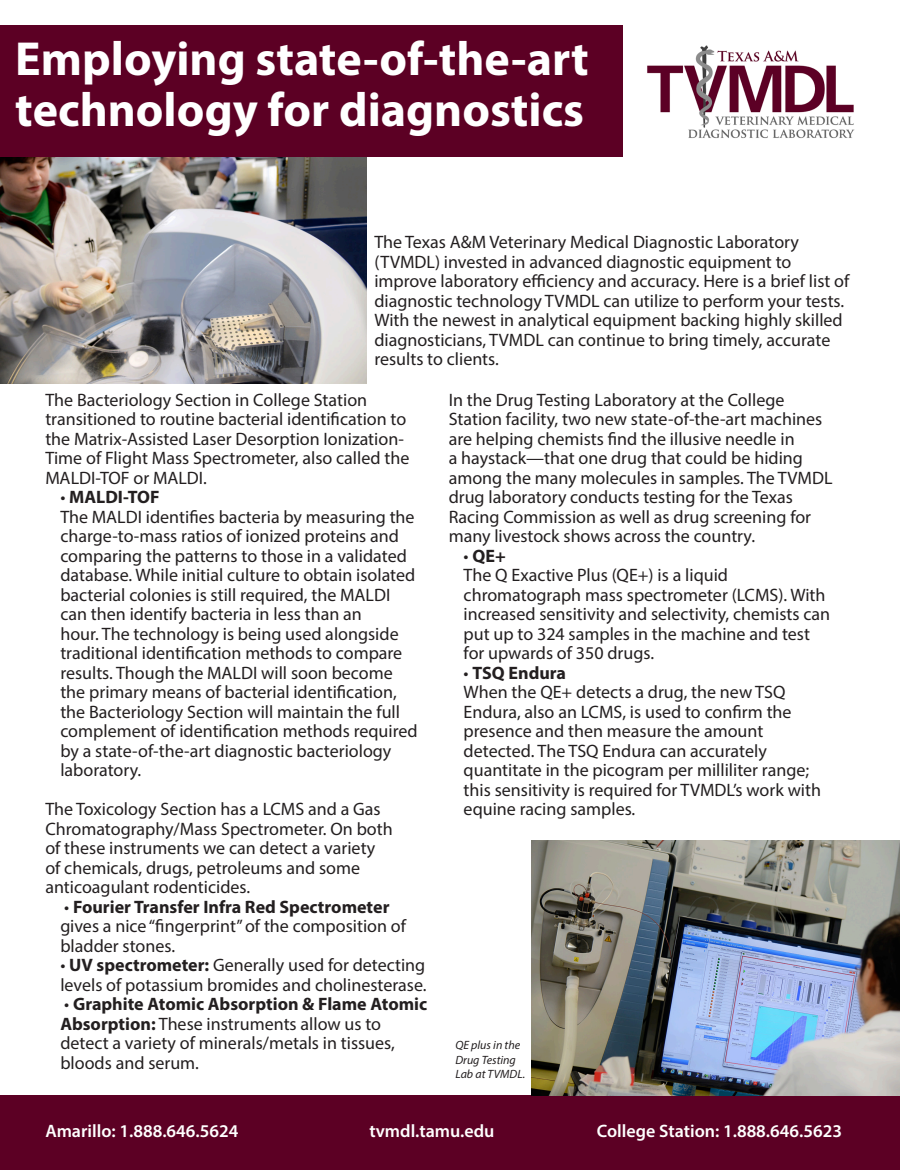
<style>
.page{position:relative;width:900px;height:1170px;background:#fff}
.page>*{position:absolute;margin:0;border:0;box-sizing:border-box;transform-origin:0 0}
.t1{font:700 48px/51px "Myriad Pro";color:#fff}
.t2{font:18px/19.5px "Myriad Pro";color:#231f20}
.t3{font:600 18px "Myriad Pro";color:#fff}
.t4{font:700 18px "Myriad Pro";color:#231f20}
.t5{font:italic 12px/14.4px "Myriad Pro";color:#231f20}
.s1{font-weight:400}
.s2{font-weight:700}
</style>
<div class="page">
<img style="left:647px;top:45px;width:208px;height:94px">
<div style="left:0;top:1095px;width:900px;height:75px;background:#5c0024"></div>
<img style="left:531px;top:841px;width:369px;height:254px">
<img style="left:0;top:157px;width:366px;height:226px">
<div style="left:0;top:25px;width:622px;height:132px;background:#5c0024"></div>
<p class="t1" style="left:15px;top:32px;width:575px">Employing state-of-the-art technology for diagnostics</p>
<p class="t2" style="left:374px;top:232px;width:477px">The Texas A&amp;M Veterinary Medical Diagnostic Laboratory (TVMDL) invested in advanced diagnostic equipment to improve laboratory efficiency and accuracy. Here is a brief list of diagnostic technology TVMDL can utilize to perform your tests.<br>With the newest in analytical equipment backing highly skilled diagnosticians, TVMDL can continue to bring timely, accurate results to clients.</p>
<p class="t2" style="left:45px;top:390px;width:366px">The Bacteriology Section in College Station transitioned to routine bacterial identification to the Matrix-Assisted Laser Desorption Ionization-Time of Flight Mass Spectrometer, also called the MALDI-TOF or MALDI.</p>
<p class="t4" style="left:60px;top:486px;width:101px"><span class="s1">•</span> MALDI-TOF</p>
<p class="t2" style="left:60px;top:507px;width:359px">The MALDI identifies bacteria by measuring the charge-to-mass ratios of ionized proteins and comparing the patterns to those in a validated database. While initial culture to obtain isolated bacterial colonies is still required, the MALDI can then identify bacteria in less than an<br>hour. The technology is being used alongside traditional identification methods to compare results. Though the MALDI will soon become the primary means of bacterial identification, the Bacteriology Section will maintain the full complement of identification methods required by a state-of-the-art diagnostic bacteriology laboratory.</p>
<p class="t2" style="left:45px;top:799px;width:349px">The Toxicology Section has a LCMS and a Gas Chromatography/Mass Spectrometer. On both of these instruments we can detect a variety of chemicals, drugs, petroleums and some anticoagulant rodenticides.</p>
<p class="t2" style="left:60px;top:897px;width:347px">• <span class="s2">Fourier Transfer Infra Red Spectrometer </span>gives a nice “fingerprint” of the composition of bladder stones.</p>
<p class="t2" style="left:60px;top:955px;width:368px">• <span class="s2">UV spectrometer:</span> Generally used for detecting levels of potassium bromides and cholinesterase.</p>
<p class="t2" style="left:60px;top:994px;width:368px">• <span class="s2">Graphite Atomic Absorption &amp; Flame Atomic Absorption:</span> These instruments allow us to detect a variety of minerals/metals in tissues, bloods and serum.</p>
<p class="t2" style="left:449px;top:390px;width:385px">In the Drug Testing Laboratory at the College Station facility, two new state-of-the-art machines are helping chemists find the illusive needle in<br>a haystack—that one drug that could be hiding among the many molecules in samples. The TVMDL drug laboratory conducts testing for the Texas Racing Commission as well as drug screening for many livestock shows across the country.</p>
<p class="t4" style="left:464px;top:544px;width:44px"><span class="s1">•</span> QE+</p>
<p class="t2" style="left:464px;top:565px;width:368px">The Q Exactive Plus (QE+) is a liquid chromatograph mass spectrometer (LCMS). With increased sensitivity and selectivity, chemists can put up to 324 samples in the machine and test for upwards of 350 drugs.</p>
<p class="t4" style="left:464px;top:661px;width:104px"><span class="s1">•</span> TSQ Endura</p>
<p class="t2" style="left:464px;top:682px;width:359px">When the QE+ detects a drug, the new TSQ Endura, also an LCMS, is used to confirm the presence and then measure the amount detected. The TSQ Endura can accurately quantitate in the picogram per milliliter range; this sensitivity is required for TVMDL’s work with equine racing samples.</p>
<p class="t5" style="left:455px;top:1038px;width:71px">QE plus in the<br>Drug Testing<br>Lab at TVMDL.</p>
<p class="t3" style="left:45px;top:1120px;width:195px">Amarillo: 1.888.646.5624</p>
<p class="t3" style="left:369px;top:1120px;width:127px">tvmdl.tamu.edu</p>
<p class="t3" style="left:597px;top:1120px;width:247px">College Station: 1.888.646.5623</p>
</div>
